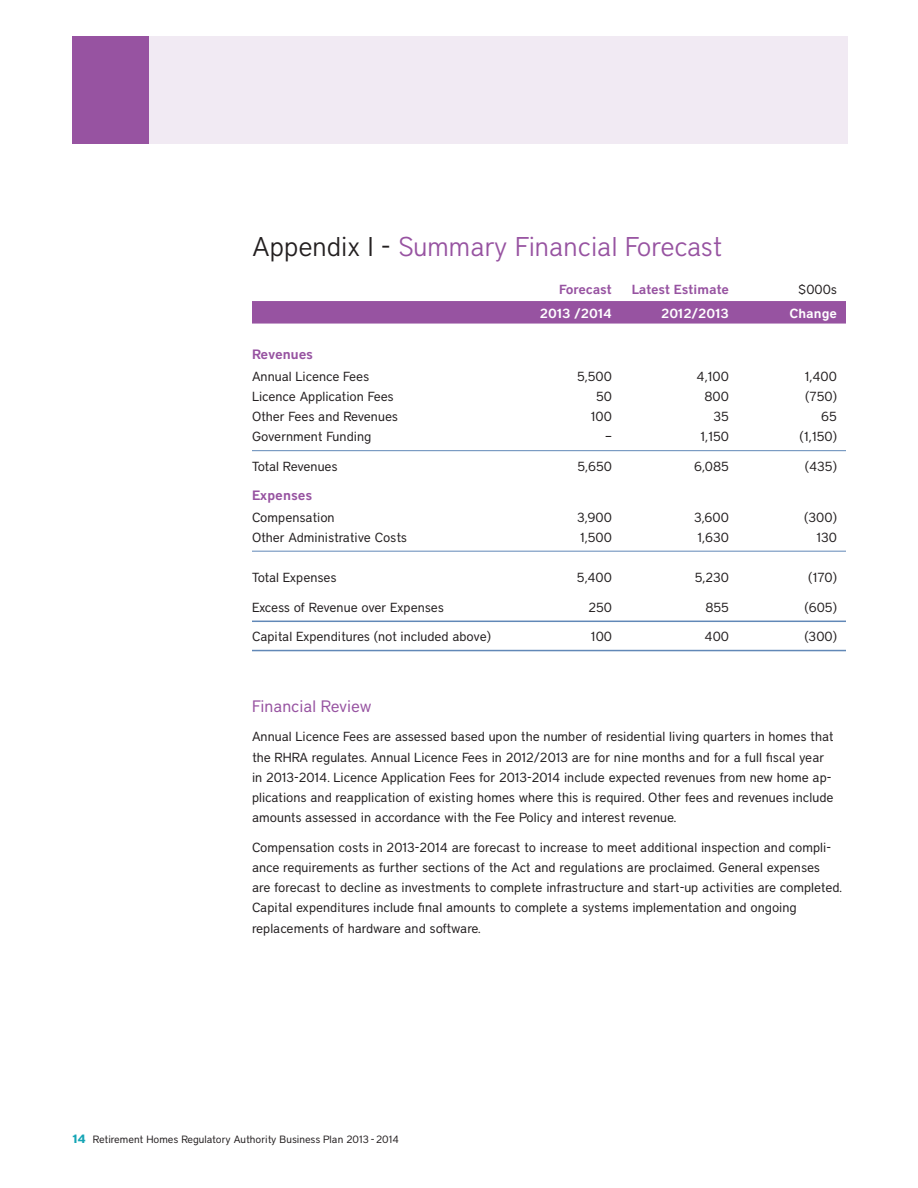
<style>
.page{position:relative;width:918px;height:1188px;background:#fff}
.page>*{position:absolute;margin:0;border:0;box-sizing:border-box;transform-origin:0 0}
.t1{font:300 27px "District";color:#9753a1}
.t2{font:16.5px "District";color:#9753a1}
.t3{font:600 13.5px "District";color:#9753a1}
.t4{font:13.2px/20.2px "District";color:#231f20}
.t5{font:600 13.2px "District";color:#fff}
.t6{font:600 13.2px "District";letter-spacing:-.02em;color:#9753a1}
.t7{font:13.2px "District";letter-spacing:-.02em;color:#231f20}
.t8{font:10.5px "District";color:#231f20}
.s1{color:#231f20}
.s2{font-weight:700;font-size:12px;color:#15a5b5}
</style>
<div class="page">
<hr style="left:252px;top:450px;width:594px;height:1px;background:#6188b7">
<hr style="left:252px;top:551px;width:594px;height:1px;background:#6188b7">
<hr style="left:252px;top:621px;width:594px;height:1px;background:#6188b7">
<hr style="left:252px;top:650px;width:594px;height:1px;background:#6188b7">
<div style="left:72px;top:36px;width:776px;height:108px;background:#f1eaf3"></div>
<div style="left:72px;top:36px;width:76px;height:108px;background:#9753a1"></div>
<div style="left:252px;top:301px;width:594px;height:23px;background:#9753a1"></div>
<h2 class="t1" style="left:252px;top:230px;width:472px"><span class="s1">Appendix I -</span> Summary Financial Forecast</h2>
<p class="t6" style="left:559px;top:282px;width:54px">Forecast</p>
<p class="t6" style="left:632px;top:282px;width:99px">Latest Estimate</p>
<p class="t4" style="left:798px;top:279px;width:40px">$000s</p>
<p class="t5" style="left:540px;top:305px;width:74px">2013 /2014</p>
<p class="t5" style="left:661px;top:305px;width:69px">2012/2013</p>
<p class="t5" style="left:790px;top:305px;width:49px">Change</p>
<p class="t3" style="left:252px;top:346px;width:62px">Revenues</p>
<p class="t4" style="left:252px;top:366px;width:119px">Annual Licence Fees</p>
<p class="t4" style="left:577px;top:366px;width:36px">5,500</p>
<p class="t4" style="left:697px;top:366px;width:34px">4,100</p>
<p class="t4" style="left:805px;top:366px;width:34px">1,400</p>
<p class="t4" style="left:252px;top:386px;width:143px">Licence Application Fees</p>
<p class="t4" style="left:596px;top:386px;width:17px">50</p>
<p class="t4" style="left:705px;top:386px;width:26px">800</p>
<p class="t4" style="left:805px;top:386px;width:33px">(750)</p>
<p class="t4" style="left:252px;top:406px;width:147px">Other Fees and Revenues</p>
<p class="t4" style="left:591px;top:406px;width:23px">100</p>
<p class="t4" style="left:714px;top:406px;width:17px">35</p>
<p class="t4" style="left:821px;top:406px;width:17px">65</p>
<p class="t4" style="left:252px;top:426px;width:121px">Government Funding</p>
<p class="t4" style="left:605px;top:426px;width:8px">–</p>
<p class="t4" style="left:700px;top:426px;width:30px">1,150</p>
<p class="t4" style="left:800px;top:426px;width:39px">(1,150)</p>
<p class="t7" style="left:252px;top:458px;width:87px">Total Revenues</p>
<p class="t4" style="left:577px;top:456px;width:36px">5,650</p>
<p class="t4" style="left:694px;top:456px;width:36px">6,085</p>
<p class="t4" style="left:805px;top:456px;width:34px">(435)</p>
<p class="t3" style="left:252px;top:487px;width:62px">Expenses</p>
<p class="t4" style="left:252px;top:507px;width:84px">Compensation</p>
<p class="t4" style="left:577px;top:507px;width:36px">3,900</p>
<p class="t4" style="left:694px;top:507px;width:36px">3,600</p>
<p class="t4" style="left:804px;top:507px;width:34px">(300)</p>
<p class="t4" style="left:252px;top:527px;width:157px">Other Administrative Costs</p>
<p class="t4" style="left:580px;top:527px;width:34px">1,500</p>
<p class="t4" style="left:697px;top:527px;width:33px">1,630</p>
<p class="t4" style="left:816px;top:527px;width:22px">130</p>
<p class="t4" style="left:252px;top:567px;width:86px">Total Expenses</p>
<p class="t4" style="left:577px;top:567px;width:37px">5,400</p>
<p class="t4" style="left:695px;top:567px;width:36px">5,230</p>
<p class="t4" style="left:808px;top:567px;width:30px">(170)</p>
<p class="t4" style="left:252px;top:597px;width:193px">Excess of Revenue over Expenses</p>
<p class="t4" style="left:588px;top:597px;width:25px">250</p>
<p class="t4" style="left:705px;top:597px;width:25px">855</p>
<p class="t4" style="left:804px;top:597px;width:34px">(605)</p>
<p class="t4" style="left:252px;top:626px;width:241px">Capital Expenditures (not included above)</p>
<p class="t4" style="left:591px;top:626px;width:23px">100</p>
<p class="t4" style="left:705px;top:626px;width:26px">400</p>
<p class="t4" style="left:804px;top:626px;width:34px">(300)</p>
<h3 class="t2" style="left:252px;top:697px;width:121px">Financial Review</h3>
<p class="t4" style="left:252px;top:726px;width:583px">Annual Licence Fees are assessed based upon the number of residential living quarters in homes that the RHRA regulates. Annual Licence Fees in 2012/2013 are for nine months and for a full fiscal year in 2013-2014. Licence Application Fees for 2013-2014 include expected revenues from new home ap&shy;plications and reapplication of existing homes where this is required. Other fees and revenues include amounts assessed in accordance with the Fee Policy and interest revenue.</p>
<p class="t4" style="left:252px;top:837px;width:592px">Compensation costs in 2013-2014 are forecast to increase to meet additional inspection and compli&shy;ance requirements as further sections of the Act and regulations are proclaimed. General expenses<br>are forecast to decline as investments to complete infrastructure and start-up activities are completed.<br>Capital expenditures include final amounts to complete a systems implementation and ongoing replacements of hardware and software.</p>
<p class="t8" style="left:72px;top:1133px;width:328px"><span class="s2">14</span> Retirement Homes Regulatory Authority Business Plan 2013 - 2014</p>
</div>
